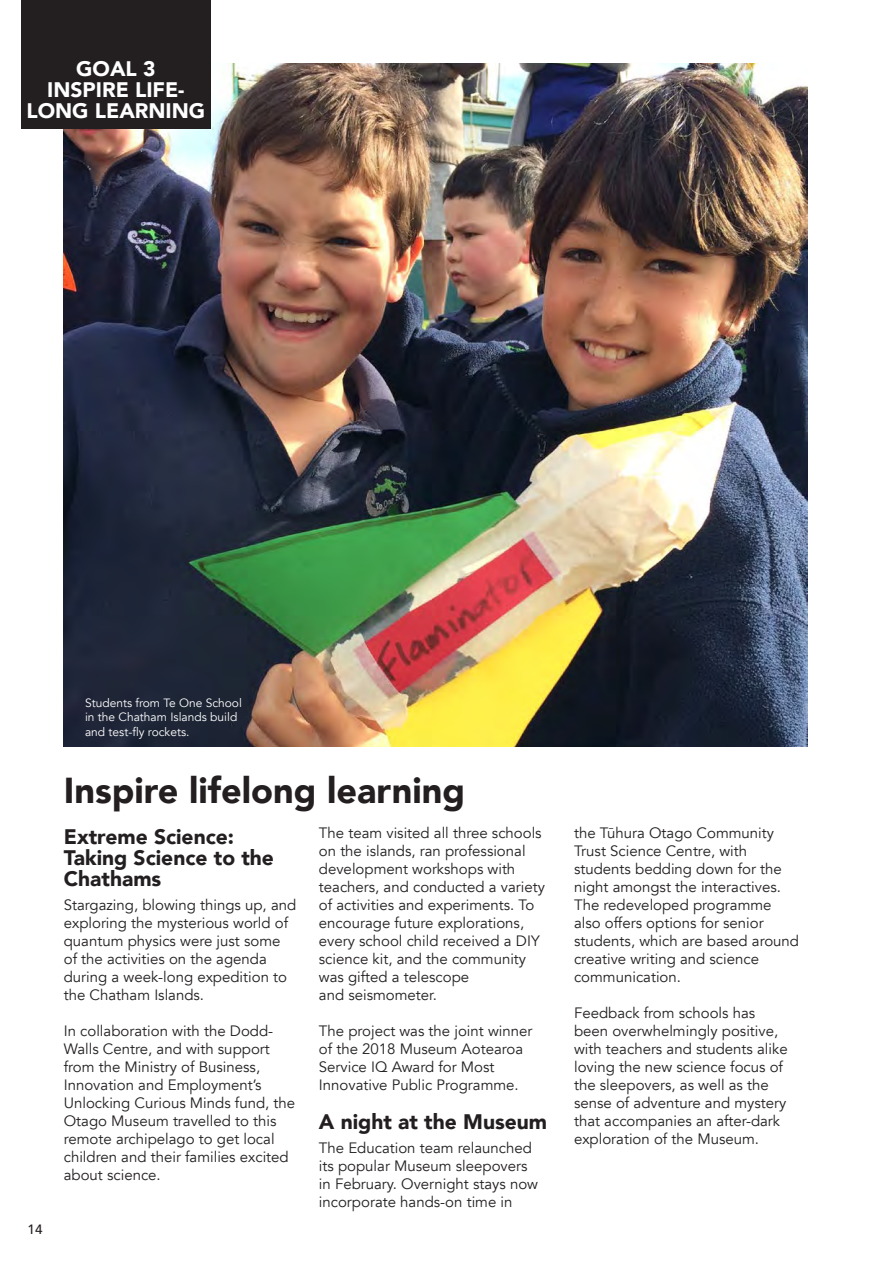
<style>
.page{position:relative;width:893px;height:1263px;background:#fff}
.page>*{position:absolute;margin:0;border:0;box-sizing:border-box;transform-origin:0 0}
.t1{font:900 36px "Avenir";color:#231f20}
.t2{font:900 21px/21px "Avenir";color:#231f20}
.t3{font:900 21px/21px "Avenir";color:#fff;text-align:center}
.t4{font:15px/18px "Avenir";color:#231f20}
.t5{font:500 13.5px "Avenir";color:#231f20}
.t6{font:12px/14.4px "Avenir";color:#fff}
</style>
<div class="page">
<img style="left:64px;top:64px;width:744px;height:682px">
<div style="left:21px;top:0;width:189px;height:129px;background:#231f20"></div>
<h2 class="t3" style="left:26px;top:58px;width:180px">GOAL 3<br>INSPIRE LIFE-<br>LONG LEARNING</h2>
<p class="t5" style="left:28px;top:1217px;width:17px">14</p>
<p class="t6" style="left:85px;top:696px;width:158px">Students from Te One School in the Chatham Islands build and test-fly rockets.</p>
<h1 class="t1" style="left:64px;top:759px;width:403px">Inspire lifelong learning</h1>
<h2 class="t2" style="left:64px;top:825px;width:212px">Extreme Science:<br>Taking Science to the<br>Chathams</h2>
<p class="t4" style="left:64px;top:896px;width:234px">Stargazing, blowing things up, and exploring the mysterious world of quantum physics were just some of the activities on the agenda during a week-long expedition to the Chatham Islands.</p>
<p class="t4" style="left:64px;top:1022px;width:233px">In collaboration with the Dodd-<br>Walls Centre, and with support from the Ministry of Business,<br>Innovation and Employment’s<br>Unlocking Curious Minds fund, the<br>Otago Museum travelled to this remote archipelago to get local children and their families excited about science.</p>
<p class="t4" style="left:319px;top:824px;width:228px">The team visited all three schools on the islands, ran professional development workshops with teachers, and conducted a variety of activities and experiments. To encourage future explorations, every school child received a DIY science kit, and the community was gifted a telescope<br>and seismometer.</p>
<p class="t4" style="left:319px;top:1022px;width:215px">The project was the joint winner of the 2018 Museum Aotearoa<br>Service IQ Award for Most<br>Innovative Public Programme.</p>
<h2 class="t2" style="left:319px;top:1110px;width:230px">A night at the Museum</h2>
<p class="t4" style="left:319px;top:1139px;width:221px">The Education team relaunched its popular Museum sleepovers in February. Overnight stays now incorporate hands-on time in</p>
<p class="t4" style="left:574px;top:824px;width:227px">the Tūhura Otago Community<br>Trust Science Centre, with students bedding down for the night amongst the interactives.<br>The redeveloped programme also offers options for senior students, which are based around creative writing and science communication.</p>
<p class="t4" style="left:574px;top:1004px;width:215px">Feedback from schools has been overwhelmingly positive, with teachers and students alike loving the new science focus of the sleepovers, as well as the sense of adventure and mystery that accompanies an after-dark exploration of the Museum.</p>
</div>
